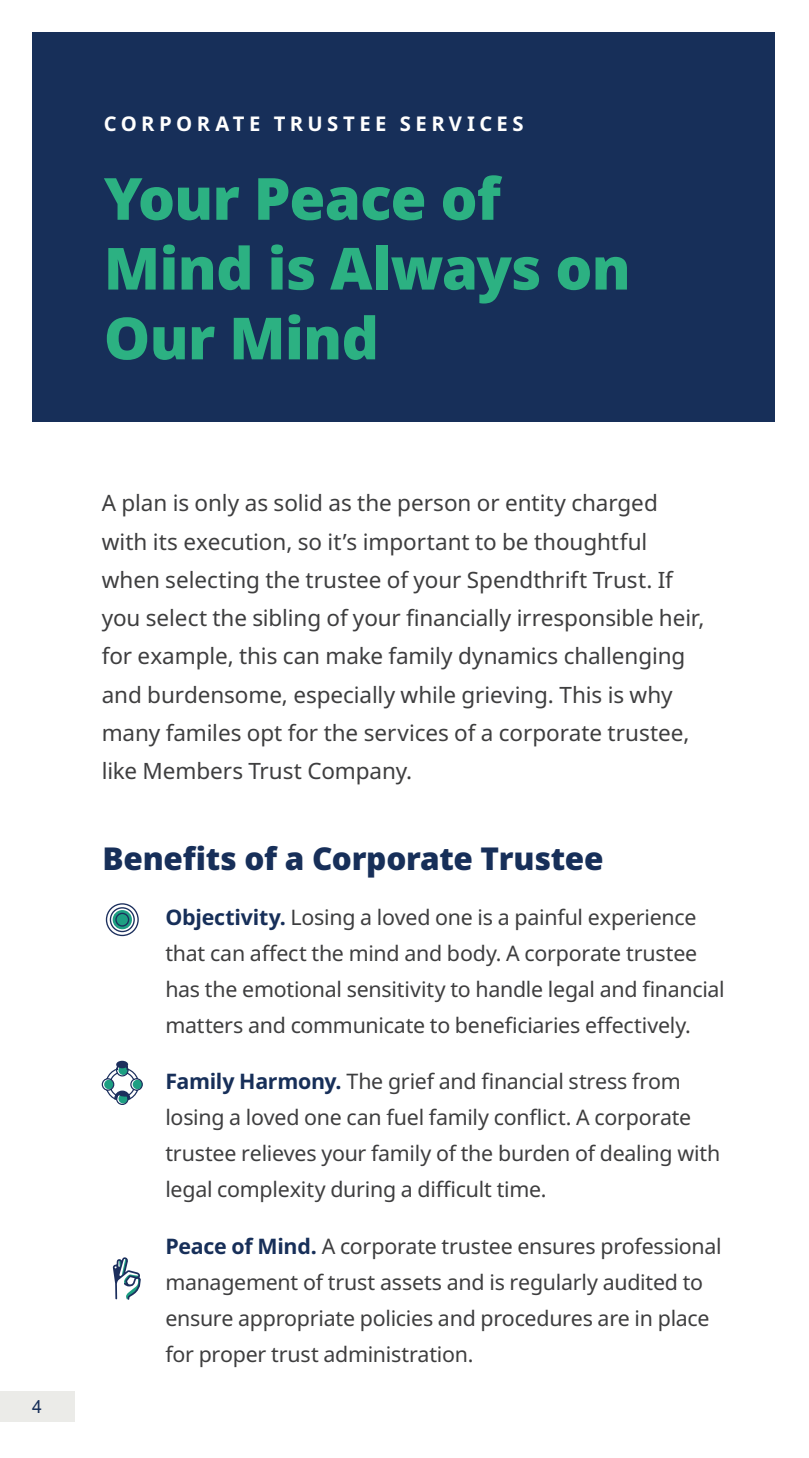
<style>
.page{position:relative;width:809px;height:1458px;background:#fff}
.page>*{position:absolute;margin:0;border:0;box-sizing:border-box;transform-origin:0 0}
.t1{font:900 58.05px/69.8px "Noto Sans";letter-spacing:-.01em;color:#2cb182}
.t2{font:900 31.5px "Noto Sans";letter-spacing:-.01em;color:#172f59}
.t3{font:22.5px/38.2px "Noto Sans";letter-spacing:-.005em;color:#3e3e3f}
.t4{font:21.38px/36px "Noto Sans";letter-spacing:-.01em;color:#3e3e3f}
.t5{font:700 20.25px "Noto Sans";letter-spacing:.215em;color:#fff}
.t6{font:18px "Arial";color:#172f59}
.s1{font-weight:700;color:#172f59}
</style>
<div class="page">
<div style="left:32px;top:32px;width:742px;height:390px;background:#172f59"></div>
<svg style="left:105px;top:903px;width:34px;height:34px"></svg>
<svg style="left:113px;top:1257px;width:28px;height:43px"></svg>
<svg style="left:116px;top:1061px;width:12px;height:7px"></svg>
<svg style="left:118px;top:1094px;width:10px;height:9px"></svg>
<div style="left:116px;top:1092px;width:13px;height:13px;border:1px solid #1c2f5d;border-radius:50%"></div>
<svg style="left:101px;top:1063px;width:42px;height:38px"></svg>
<div style="left:0;top:1392px;width:75px;height:30px;background:#ebebe8"></div>
<p class="t6" style="left:32px;top:1394px;width:12px">4</p>
<p class="t5" style="left:104px;top:109px;width:421px">CORPORATE TRUSTEE SERVICES</p>
<h1 class="t1" style="left:104px;top:164px;width:528px">Your Peace of<br>Mind is Always on<br>Our Mind</h1>
<p class="t3" style="left:102px;top:485px;width:604px">A plan is only as solid as the person or entity charged with its execution, so it’s important to be thoughtful when selecting the trustee of your Spendthrift Trust. If you select the sibling of your financially irresponsible heir, for example, this can make family dynamics challenging and burdensome, especially while grieving. This is why many familes opt for the services of a corporate trustee, like Members Trust Company.</p>
<h2 class="t2" style="left:102px;top:835px;width:502px">Benefits of a Corporate Trustee</h2>
<p class="t4" style="left:165px;top:900px;width:561px"><span class="s1">Objectivity.</span> Losing a loved one is a painful experience that can affect the mind and body. A corporate trustee has the emotional sensitivity to handle legal and financial matters and communicate to beneficiaries effectively.</p>
<p class="t4" style="left:165px;top:1064px;width:556px"><span class="s1">Family Harmony.</span> The grief and financial stress from losing a loved one can fuel family conflict. A corporate trustee relieves your family of the burden of dealing with legal complexity during a difficult time.</p>
<p class="t4" style="left:165px;top:1228px;width:557px"><span class="s1">Peace of Mind.</span> A corporate trustee ensures professional management of trust assets and is regularly audited to ensure appropriate policies and procedures are in place for proper trust administration.</p>
</div>
